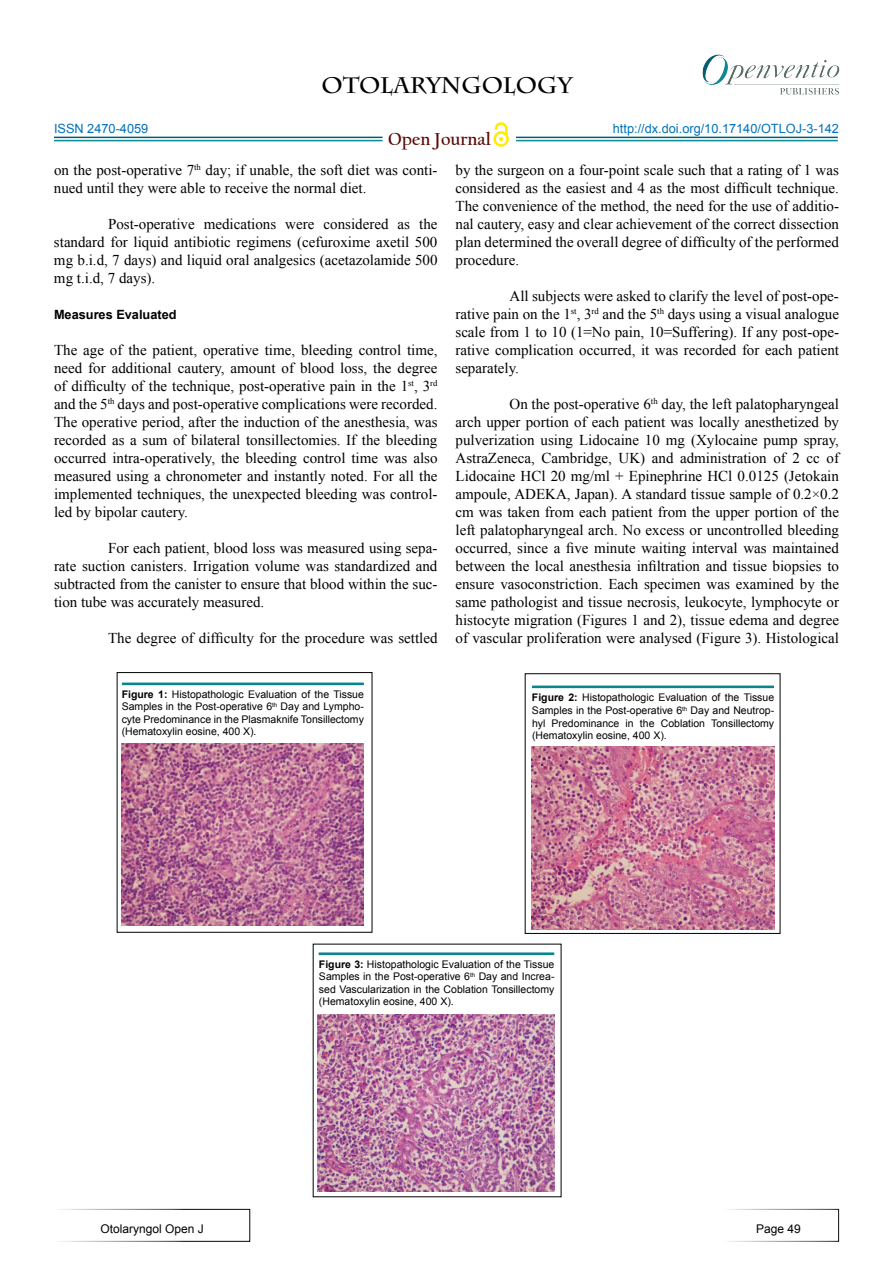
<style>
.page{position:relative;width:893px;height:1263px;background:#fff}
.page>*{position:absolute;margin:0;border:0;box-sizing:border-box;transform-origin:0 0}
.t1{font:700 22.5px "Charlemagne Std";color:#000}
.t2{font:700 18.15px "Californian FB";color:#580b05}
.t3{font:15px/18px "Times New Roman";color:#000;text-align:justify}
.t4{font:12.75px "Arial";color:#0072bc}
.t5{font:700 12.75px "Arial";color:#000}
.t6{font:12.75px "Arial";color:#0071bc}
.t7{font:12px "Arial";color:#000}
.t8{font:10.5px/12.6px "Arial";color:#000;text-align:justify}
.s1{font-weight:700}
</style>
<div class="page">
<hr style="left:54px;top:137px;width:328px;height:1px;background:#015d75">
<hr style="left:54px;top:140px;width:328px;height:1px;background:#0a8b93">
<hr style="left:516px;top:137px;width:322px;height:1px;background:#015d75">
<hr style="left:516px;top:140px;width:322px;height:1px;background:#0a8b93">
<svg style="left:493px;top:131px;width:16px;height:16px"></svg>
<svg style="left:496px;top:134px;width:10px;height:10px"></svg>
<svg style="left:495px;top:122px;width:13px;height:19px"></svg>
<div style="left:54px;top:1209px;width:196px;height:33px;border:1px solid #fff"></div>
<div style="left:723px;top:1209px;width:116px;height:33px;border:1px solid #fff"></div>
<img style="left:702px;top:54px;width:138px;height:41px">
<img style="left:122px;top:744px;width:242px;height:181px">
<img style="left:531px;top:747px;width:243px;height:182px">
<img style="left:317px;top:1014px;width:237px;height:178px">
<div style="left:109px;top:669px;width:268px;height:17px;background:#f9f2f3;opacity:.75"></div>
<div style="left:519px;top:672px;width:269px;height:17px;background:#f9f2f3;opacity:.75"></div>
<div style="left:306px;top:939px;width:262px;height:17px;background:#f9f2f3;opacity:.75"></div>
<p class="t6" style="left:54px;top:120px;width:96px">ISSN 2470-4059</p>
<h1 class="t1" style="left:321px;top:72px;width:252px">OTOLARYNGOLOGY</h1>
<p class="t2" style="left:388px;top:129px;width:104px">Open Journal</p>
<p class="t4" style="left:613px;top:120px;width:228px">http://dx.doi.org/10.17140/OTLOJ-3-142</p>
<p class="t3" style="left:54px;top:161px;width:385px">on the post-operative 7<sup>th</sup> day; if unable, the soft diet was conti&shy;nued until they were able to receive the normal diet.</p>
<p class="t3" style="left:54px;top:215px;width:385px;text-indent:54px">Post-operative medications were considered as the standard for liquid antibiotic regimens (cefuroxime axetil 500 mg b.i.d, 7 days) and liquid oral analgesics (acetazolamide 500 mg t.i.d, 7 days).</p>
<p class="t5" style="left:54px;top:306px;width:124px">Measures Evaluated</p>
<p class="t3" style="left:54px;top:341px;width:385px">The age of the patient, operative time, bleeding control time, need for additional cautery, amount of blood loss, the degree of difficulty of the technique, post-operative pain in the 1<sup>st</sup>, 3<sup>rd </sup>and the 5<sup>th</sup> days and post-operative complications were recorded.<br>The operative period, after the induction of the anesthesia, was recorded as a sum of bilateral tonsillectomies. If the bleeding occurred intra-operatively, the bleeding control time was also measured using a chronometer and instantly noted. For all the implemented techniques, the unexpected bleeding was control&shy;led by bipolar cautery.</p>
<p class="t3" style="left:54px;top:539px;width:385px;text-indent:54px">For each patient, blood loss was measured using sepa&shy;rate suction canisters. Irrigation volume was standardized and subtracted from the canister to ensure that blood within the suc&shy;tion tube was accurately measured.</p>
<p class="t3" style="left:108px;top:629px;width:331px">The degree of difficulty for the procedure was settled</p>
<p class="t3" style="left:455px;top:161px;width:385px">by the surgeon on a four-point scale such that a rating of 1 was considered as the easiest and 4 as the most difficult technique.<br>The convenience of the method, the need for the use of additio&shy;nal cautery, easy and clear achievement of the correct dissection plan determined the overall degree of difficulty of the performed procedure.</p>
<p class="t3" style="left:455px;top:287px;width:385px;text-indent:54px">All subjects were asked to clarify the level of post-ope&shy;rative pain on the 1<sup>st</sup>, 3<sup>rd</sup> and the 5<sup>th</sup> days using a visual analogue scale from 1 to 10 (1=No pain, 10=Suffering). If any post-ope&shy;rative complication occurred, it was recorded for each patient separately.</p>
<p class="t3" style="left:455px;top:395px;width:385px;text-indent:54px">On the post-operative 6<sup>th</sup> day, the left palatopharyngeal arch upper portion of each patient was locally anesthetized by pulverization using Lidocaine 10 mg (Xylocaine pump spray, AstraZeneca, Cambridge, UK) and administration of 2 cc of Lidocaine HCl 20 mg/ml + Epinephrine HCl 0.0125 (Jetokain ampoule, ADEKA, Japan). A standard tissue sample of 0.2×0.2 cm was taken from each patient from the upper portion of the left palatopharyngeal arch. No excess or uncontrolled bleeding occurred, since a five minute waiting interval was maintained between the local anesthesia infiltration and tissue biopsies to ensure vasoconstriction. Each specimen was examined by the same pathologist and tissue necrosis, leukocyte, lymphocyte or histocyte migration (Figures 1 and 2), tissue edema and degree of vascular proliferation were analysed (Figure 3). Histological</p>
<p class="t8" style="left:122px;top:688px;width:244px"><span class="s1">Figure 1:</span> Histopathologic Evaluation of the Tissue Samples in the Post-operative 6<sup>th</sup> Day and Lympho&shy;cyte Predominance in the Plasmaknife Tonsillectomy (Hematoxylin eosine, 400 X).</p>
<p class="t8" style="left:532px;top:691px;width:244px"><span class="s1">Figure 2:</span> Histopathologic Evaluation of the Tissue Samples in the Post-operative 6<sup>th</sup> Day and Neutrop&shy;hyl Predominance in the Coblation Tonsillectomy (Hematoxylin eosine, 400 X).</p>
<p class="t7" style="left:100px;top:1221px;width:105px">Otolaryngol Open J</p>
<p class="t8" style="left:319px;top:958px;width:237px"><span class="s1">Figure 3:</span> Histopathologic Evaluation of the Tissue Samples in the Post-operative 6<sup>th</sup> Day and Increa&shy;sed Vascularization in the Coblation Tonsillectomy (Hematoxylin eosine, 400 X).</p>
<p class="t7" style="left:756px;top:1221px;width:46px">Page 49</p>
</div>
